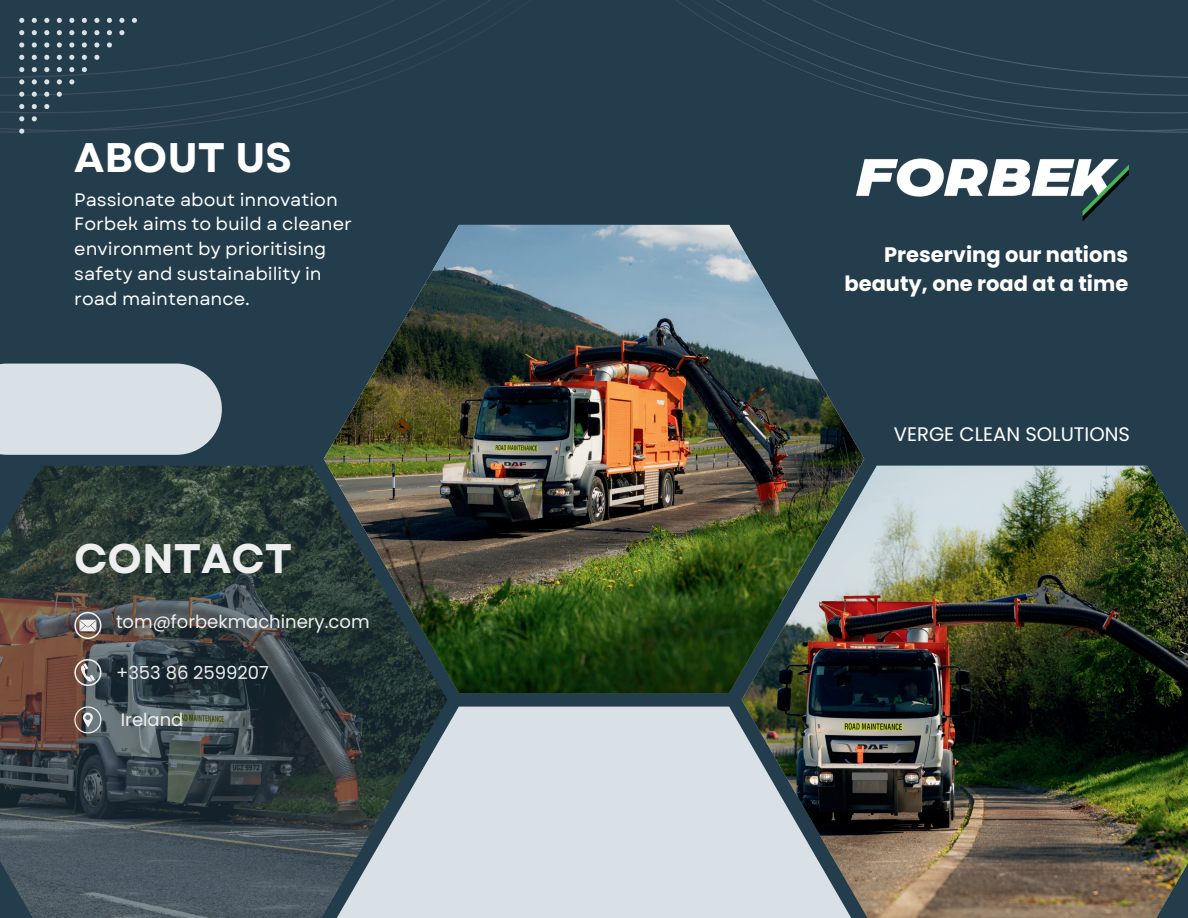
<style>
.page{position:relative;width:1188px;height:918px;background:#243d4c}
.page>*{position:absolute;margin:0;border:0;box-sizing:border-box;transform-origin:0 0}
.t1{font:700 41.25px "Garet";color:#fff}
.t2{font:700 41.25px "Garet";color:#edeeee}
.t3{font:700 21px/29.2px "Poppins";color:#fff;text-align:right}
.t4{font:19.65px "Poppins";color:#fff}
.t5{font:18px/24.8px "Garet";color:#fff}
.t6{font:18px "Poppins";color:#edeeee}
</style>
<div class="page">
<img style="left:0;top:466px;width:448px;height:452px">
<img style="left:324px;top:225px;width:540px;height:468px">
<svg style="left:324px;top:707px;width:418px;height:211px;background:#b8c0c5"></svg>
<svg style="left:676px;top:0;width:512px;height:133px"></svg>
<svg style="left:74px;top:612px;width:27px;height:27px"></svg>
<svg style="left:74px;top:659px;width:27px;height:27px"></svg>
<svg style="left:74px;top:706px;width:27px;height:27px"></svg>
<svg style="left:0;top:0;width:529px;height:133px"></svg>
<svg style="left:19px;top:129px;width:5px;height:5px"></svg>
<svg style="left:19px;top:116px;width:5px;height:5px"></svg>
<svg style="left:32px;top:116px;width:5px;height:5px"></svg>
<svg style="left:19px;top:104px;width:5px;height:5px"></svg>
<svg style="left:32px;top:104px;width:5px;height:5px"></svg>
<svg style="left:44px;top:104px;width:5px;height:5px"></svg>
<svg style="left:19px;top:92px;width:5px;height:5px"></svg>
<svg style="left:32px;top:92px;width:5px;height:5px"></svg>
<svg style="left:44px;top:92px;width:5px;height:5px"></svg>
<svg style="left:57px;top:92px;width:5px;height:5px"></svg>
<svg style="left:19px;top:79px;width:5px;height:5px"></svg>
<svg style="left:32px;top:79px;width:5px;height:5px"></svg>
<svg style="left:44px;top:79px;width:5px;height:5px"></svg>
<svg style="left:57px;top:79px;width:5px;height:5px"></svg>
<svg style="left:69px;top:79px;width:5px;height:5px"></svg>
<svg style="left:19px;top:67px;width:5px;height:5px"></svg>
<svg style="left:32px;top:67px;width:5px;height:5px"></svg>
<svg style="left:44px;top:67px;width:5px;height:5px"></svg>
<svg style="left:57px;top:67px;width:5px;height:5px"></svg>
<svg style="left:69px;top:67px;width:5px;height:5px"></svg>
<svg style="left:82px;top:67px;width:5px;height:5px"></svg>
<svg style="left:19px;top:55px;width:5px;height:5px"></svg>
<svg style="left:32px;top:55px;width:5px;height:5px"></svg>
<svg style="left:44px;top:55px;width:5px;height:5px"></svg>
<svg style="left:57px;top:55px;width:5px;height:5px"></svg>
<svg style="left:69px;top:55px;width:5px;height:5px"></svg>
<svg style="left:82px;top:55px;width:5px;height:5px"></svg>
<svg style="left:94px;top:55px;width:5px;height:5px"></svg>
<svg style="left:19px;top:42px;width:5px;height:6px"></svg>
<svg style="left:32px;top:42px;width:5px;height:6px"></svg>
<svg style="left:44px;top:42px;width:5px;height:6px"></svg>
<svg style="left:57px;top:42px;width:5px;height:6px"></svg>
<svg style="left:69px;top:42px;width:5px;height:6px"></svg>
<svg style="left:82px;top:42px;width:5px;height:6px"></svg>
<svg style="left:94px;top:42px;width:5px;height:6px"></svg>
<svg style="left:107px;top:42px;width:5px;height:6px"></svg>
<svg style="left:19px;top:30px;width:5px;height:5px"></svg>
<svg style="left:32px;top:30px;width:5px;height:5px"></svg>
<svg style="left:44px;top:30px;width:5px;height:5px"></svg>
<svg style="left:57px;top:30px;width:5px;height:5px"></svg>
<svg style="left:69px;top:30px;width:5px;height:5px"></svg>
<svg style="left:82px;top:30px;width:5px;height:5px"></svg>
<svg style="left:94px;top:30px;width:5px;height:5px"></svg>
<svg style="left:107px;top:30px;width:5px;height:5px"></svg>
<svg style="left:119px;top:30px;width:5px;height:5px"></svg>
<svg style="left:19px;top:18px;width:5px;height:5px"></svg>
<svg style="left:32px;top:18px;width:5px;height:5px"></svg>
<svg style="left:44px;top:18px;width:5px;height:5px"></svg>
<svg style="left:57px;top:18px;width:5px;height:5px"></svg>
<svg style="left:69px;top:18px;width:5px;height:5px"></svg>
<svg style="left:82px;top:18px;width:5px;height:5px"></svg>
<svg style="left:94px;top:18px;width:5px;height:5px"></svg>
<svg style="left:107px;top:18px;width:5px;height:5px"></svg>
<svg style="left:119px;top:18px;width:5px;height:5px"></svg>
<svg style="left:132px;top:18px;width:5px;height:5px"></svg>
<div style="left:0;top:364px;width:222px;height:91px;background:#dae1e6"></div>
<img style="left:856px;top:158px;width:272px;height:81px">
<img style="left:742px;top:466px;width:446px;height:452px">
<h1 class="t1" style="left:74px;top:132px;width:219px">ABOUT US</h1>
<p class="t5" style="left:74px;top:188px;width:279px">Passionate about innovation<br>Forbek aims to build a cleaner environment by prioritising safety and sustainability in road maintenance.</p>
<h1 class="t2" style="left:74px;top:533px;width:219px">CONTACT</h1>
<p class="t6" style="left:116px;top:611px;width:255px">tom@forbekmachinery.com</p>
<p class="t6" style="left:116px;top:662px;width:155px">+353 86 2599207</p>
<p class="t6" style="left:121px;top:709px;width:64px">Ireland</p>
<p class="t3" style="left:845px;top:240px;width:285px">Preserving our nations beauty, one road at a time</p>
<p class="t4" style="left:894px;top:423px;width:238px">VERGE CLEAN SOLUTIONS</p>
</div>
